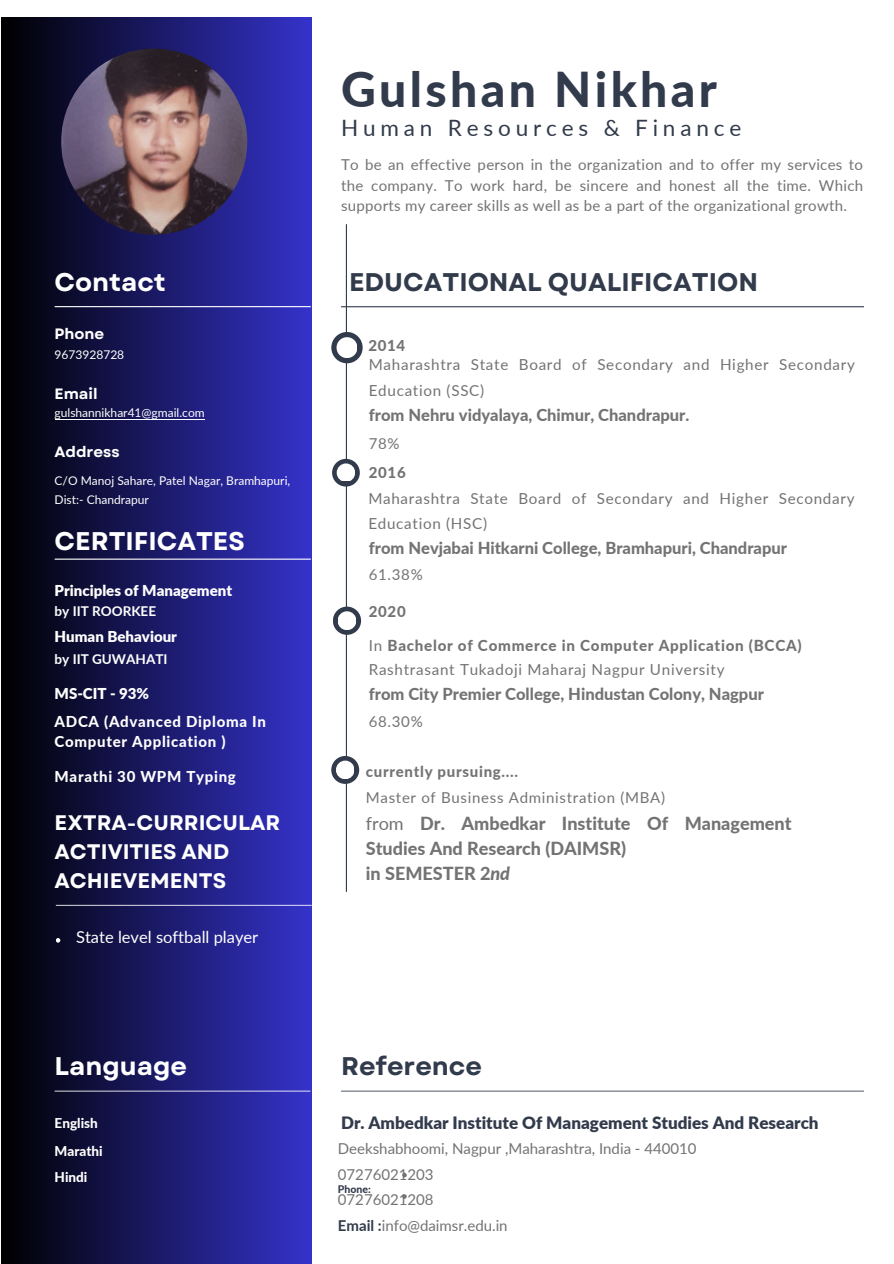
<style>
.page{position:relative;width:894px;height:1264px;background:#fff}
.page>*{position:absolute;margin:0;border:0;box-sizing:border-box;transform-origin:0 0}
.t1{font:800 48px "Lato";letter-spacing:.07em;color:#323b4c}
.t2{font:700 25.5px "Garet";color:#323b4c}
.t3{font:700 25.5px "Garet";color:#fff}
.t4{font:22.5px "Lato";letter-spacing:.215em;color:#323b4c}
.t5{font:700 21px/29.2px "Garet";color:#fff}
.t6{font:800 18px/24.8px "Lato";color:#737373}
.t7{font:900 16.95px "Lato";color:#323b4c}
.t8{font:800 16.5px "Lato";color:#737373}
.t9{font:16.5px "Lato";color:#fff}
.t10{font:15.15px/26px "Lato";letter-spacing:.045em;color:#737373}
.t11{font:800 15.15px "Lato";letter-spacing:.045em;color:#737373}
.t12{font:15px/20.2px "Lato";letter-spacing:.02em;color:#737373;text-align:justify}
.t13{font:15px "Lato";color:#737373}
.t14{font:800 15px "Lato";letter-spacing:.045em;color:#fff}
.t15{font:900 15px "Lato";color:#fff}
.t16{font:15px "Lato";letter-spacing:.045em;color:#737373}
.t17{font:800 15px "Lato";letter-spacing:.045em;color:#737373}
.t18{font:700 15px "Garet";color:#fff}
.t19{font:700 13.5px "Lato";color:#fff}
.t20{font:800 13.5px "Lato";color:#fff}
.t21{font:12px/19.2px "Lato";color:#fff}
.t22{font:800 10.5px "Lato";color:#323b4c}
.s1{font-weight:400}
.s2{font-style:italic}
.s3{font-weight:700;color:#323b4c}
</style>
<div class="page">
<div style="left:1px;top:17px;width:311px;height:1246px;background:linear-gradient(to right,#000,#3634cc)"></div>
<hr style="left:55px;top:306px;width:256px;height:1px;background:#fff">
<hr style="left:55px;top:558px;width:256px;height:1px;background:#fff">
<hr style="left:341px;top:1090px;width:522px;height:1px;background:#323b4c">
<hr style="left:341px;top:306px;width:522px;height:1px;background:#323b4c">
<hr style="left:346px;top:224px;width:1px;height:667px;background:#323b4c">
<svg style="left:331px;top:332px;width:32px;height:32px"></svg>
<div style="left:336px;top:337px;width:21px;height:20px;background:#fff"></div>
<svg style="left:333px;top:606px;width:28px;height:29px"></svg>
<div style="left:337px;top:611px;width:19px;height:18px;background:#fff"></div>
<img style="left:61px;top:49px;width:186px;height:185px;border-radius:50%">
<hr style="left:55px;top:1090px;width:255px;height:1px;background:#fff">
<hr style="left:55px;top:419px;width:149px;height:1px;background:#fff">
<svg style="left:56px;top:938px;width:4px;height:4px"></svg>
<hr style="left:56px;top:904px;width:255px;height:1px;background:#fff">
<svg style="left:331px;top:756px;width:28px;height:28px"></svg>
<div style="left:336px;top:760px;width:18px;height:18px;background:#fff"></div>
<svg style="left:332px;top:459px;width:28px;height:28px"></svg>
<div style="left:336px;top:463px;width:18px;height:18px;background:#fff"></div>
<svg style="left:402px;top:1172px;width:4px;height:5px"></svg>
<svg style="left:402px;top:1194px;width:4px;height:4px"></svg>
<p class="t1" style="left:341px;top:60px;width:377px">Gulshan Nikhar</p>
<p class="t4" style="left:341px;top:114px;width:401px">Human Resources &amp; Finance</p>
<p class="t3" style="left:55px;top:263px;width:113px">Contact</p>
<p class="t18" style="left:55px;top:323px;width:51px">Phone</p>
<p class="t21" style="left:55px;top:345px;width:71px">9673928728</p>
<p class="t18" style="left:55px;top:383px;width:44px">Email</p>
<p class="t21" style="left:55px;top:403px;width:151px">gulshannikhar41@gmail.com</p>
<p class="t18" style="left:55px;top:441px;width:67px">Address</p>
<p class="t21" style="left:55px;top:470px;width:237px">C/O Manoj Sahare, Patel Nagar, Bramhapuri,<br>Dist:- Chandrapur</p>
<p class="t3" style="left:55px;top:523px;width:192px">CERTIFICATES</p>
<p class="t15" style="left:55px;top:581px;width:179px">Principles of Management</p>
<p class="t19" style="left:55px;top:602px;width:103px">by IIT ROORKEE</p>
<p class="t15" style="left:55px;top:627px;width:124px">Human Behaviour</p>
<p class="t19" style="left:55px;top:650px;width:114px">by IIT GUWAHATI</p>
<p class="t15" style="left:55px;top:683px;width:96px">MS-CIT - 93%</p>
<p class="t14" style="left:55px;top:712px;width:213px">ADCA (Advanced Diploma In</p>
<p class="t14" style="left:55px;top:732px;width:172px">Computer Application )</p>
<p class="t14" style="left:55px;top:767px;width:183px">Marathi 30 WPM Typing</p>
<p class="t5" style="left:55px;top:808px;width:227px">EXTRA-CURRICULAR<br>ACTIVITIES AND<br>ACHIEVEMENTS</p>
<p class="t9" style="left:76px;top:926px;width:184px">State level softball player</p>
<p class="t3" style="left:55px;top:1047px;width:134px">Language</p>
<p class="t12" style="left:341px;top:154px;width:523px">To be an effective person in the organization and to offer my services to the company. To work hard, be sincere and honest all the time. Which supports my career skills as well as be a part of the organizational growth.</p>
<p class="t2" style="left:349px;top:263px;width:410px">EDUCATIONAL QUALIFICATION</p>
<p class="t17" style="left:368px;top:336px;width:38px">2014</p>
<p class="t10" style="left:369px;top:351px;width:487px">Maharashtra State Board of Secondary and Higher Secondary<br>Education (SSC)</p>
<p class="t8" style="left:369px;top:404px;width:322px">from Nehru vidyalaya, Chimur, Chandrapur.</p>
<p class="t12" style="left:369px;top:433px;width:32px">78%</p>
<p class="t17" style="left:369px;top:463px;width:38px">2016</p>
<p class="t10" style="left:368px;top:484px;width:487px">Maharashtra State Board of Secondary and Higher Secondary<br>Education (HSC)</p>
<p class="t8" style="left:369px;top:537px;width:419px">from Nevjabai Hitkarni College, Bramhapuri, Chandrapur</p>
<p class="t12" style="left:369px;top:564px;width:55px">61.38%</p>
<p class="t17" style="left:369px;top:602px;width:38px">2020</p>
<p class="t11" style="left:369px;top:636px;width:434px"><span class="s1">In</span> Bachelor of Commerce in Computer Application (BCCA)</p>
<p class="t10" style="left:369px;top:656px;width:357px">Rashtrasant Tukadoji Maharaj Nagpur University</p>
<p class="t8" style="left:369px;top:684px;width:396px">from City Premier College, Hindustan Colony, Nagpur</p>
<p class="t12" style="left:369px;top:711px;width:55px">68.30%</p>
<p class="t17" style="left:366px;top:762px;width:154px">currently pursuing....</p>
<p class="t16" style="left:366px;top:788px;width:301px">Master of Business Administration (MBA)</p>
<p class="t6" style="left:366px;top:810px;width:427px"><span class="s1">from</span> Dr. Ambedkar Institute Of Management<br>Studies And Research (DAIMSR)</p>
<p class="t6" style="left:366px;top:860px;width:146px">in SEMESTER 2<span class="s2">nd</span></p>
<p class="t2" style="left:341px;top:1047px;width:142px">Reference</p>
<p class="t20" style="left:55px;top:1114px;width:45px">English</p>
<p class="t7" style="left:341px;top:1112px;width:479px">Dr. Ambedkar Institute Of Management Studies And Research</p>
<p class="t20" style="left:55px;top:1142px;width:50px">Marathi</p>
<p class="t20" style="left:55px;top:1168px;width:34px">Hindi</p>
<p class="t13" style="left:338px;top:1138px;width:360px">Deekshabhoomi, Nagpur ,Maharashtra, India - 440010</p>
<p class="t13" style="left:338px;top:1164px;width:97px">07276021203</p>
<p class="t22" style="left:338px;top:1182px;width:34px">Phone:</p>
<p class="t13" style="left:338px;top:1190px;width:97px">07276021208</p>
<p class="t13" style="left:338px;top:1216px;width:171px"><span class="s3">Email :</span>info@daimsr.edu.in</p>
</div>
